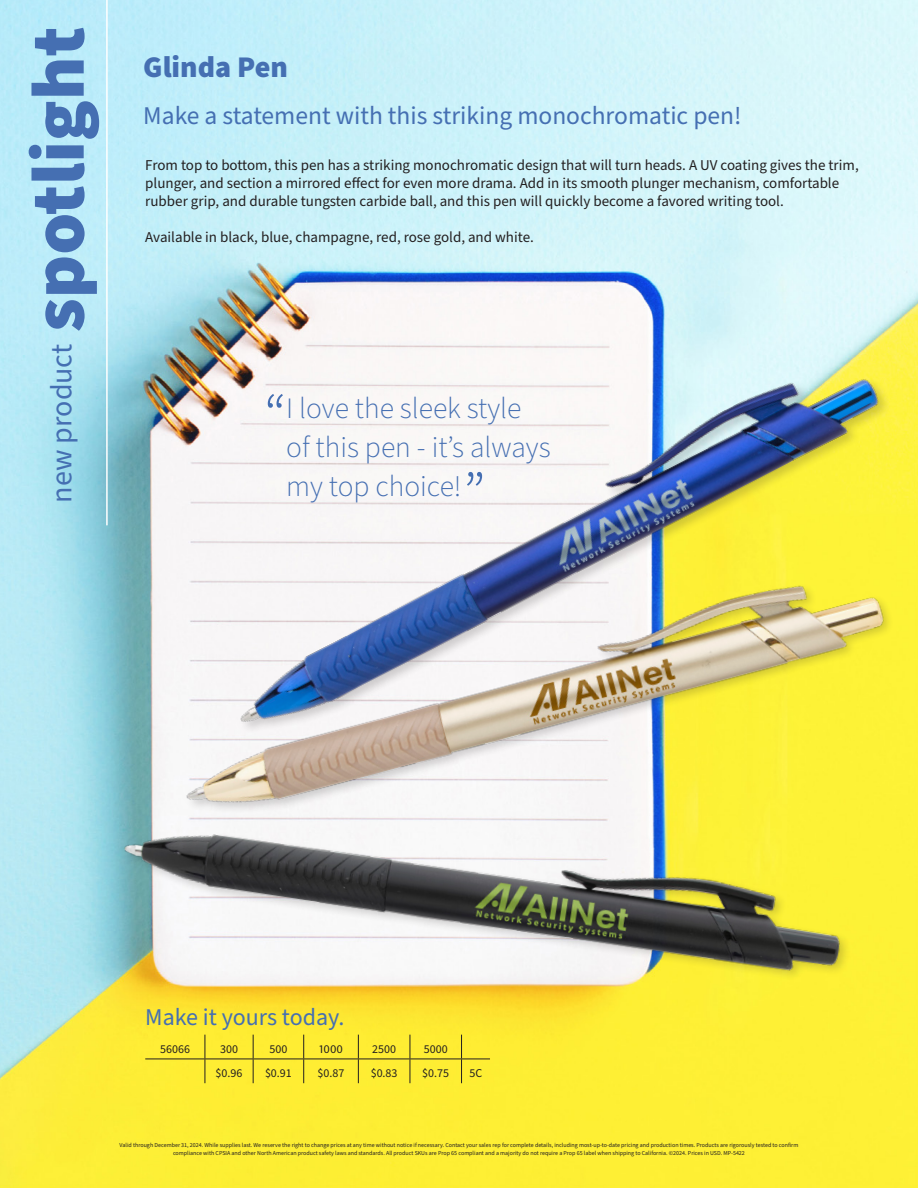
<style>
.page{position:relative;width:918px;height:1188px;background:#fff}
.page>*{position:absolute;margin:0;border:0;box-sizing:border-box;transform-origin:0 0}
.t1{font:900 75px "Source Sans Pro";color:#456fb2}
.t2{font:300 63.3px "Source Sans Pro";color:#456fb2}
.t3{font:30px "Source Sans Pro";color:#456fb2}
.t4{font:900 30px "Source Sans Pro";color:#456fb2}
.t5{font:300 29.55px/39px "Source Sans Pro";color:#456fb2}
.t6{font:25.5px "Source Sans Pro";color:#456fb2}
.t7{font:24px "Source Sans Pro";color:#456fb2}
.t8{font:15px/18px "Source Sans Pro";color:#231f20}
.t9{font:12px "Source Sans Pro";color:#231f20}
.t10{font:6px/7.5px "Source Sans Pro";color:#231f20;text-align:center}
</style>
<div class="page">
<img style="left:0;top:0;width:918px;height:1188px">
<hr style="left:106px;top:0;width:2px;height:525px;background:#fff">
<img style="left:81px;top:768px;width:813px;height:240px">
<img style="left:141px;top:538px;width:777px;height:300px">
<img style="left:176px;top:309px;width:742px;height:460px">
<hr style="left:145px;top:1059px;width:60px;height:1px;background:#231f20">
<hr style="left:205px;top:1059px;width:48px;height:1px;background:#231f20">
<svg style="left:205px;top:1035px;width:1px;height:48px"></svg>
<hr style="left:253px;top:1059px;width:51px;height:1px;background:#231f20">
<svg style="left:253px;top:1035px;width:1px;height:48px"></svg>
<hr style="left:304px;top:1059px;width:54px;height:1px;background:#231f20">
<svg style="left:303px;top:1035px;width:1px;height:48px"></svg>
<hr style="left:358px;top:1059px;width:52px;height:1px;background:#231f20">
<svg style="left:358px;top:1035px;width:1px;height:48px"></svg>
<hr style="left:410px;top:1059px;width:52px;height:1px;background:#231f20">
<svg style="left:410px;top:1035px;width:1px;height:48px"></svg>
<svg style="left:461px;top:1035px;width:29px;height:48px"></svg>
<p class="t1" style="left:7px;top:332px;width:307px;rotate:-90deg">spotlight</p>
<p class="t3" style="left:42px;top:502px;width:160px;rotate:-90deg">new product</p>
<p class="t4" style="left:143px;top:47px;width:146px">Glinda Pen</p>
<p class="t6" style="left:143px;top:99px;width:600px">Make a statement with this striking monochromatic pen!</p>
<p class="t8" style="left:145px;top:157px;width:715px">From top to bottom, this pen has a striking monochromatic design that will turn heads. A UV coating gives the trim, plunger, and section a mirrored effect for even more drama. Add in its smooth plunger mechanism, comfortable rubber grip, and durable tungsten carbide ball, and this pen will quickly become a favored writing tool.</p>
<p class="t8" style="left:145px;top:229px;width:390px">Available in black, blue, champagne, red, rose gold, and white.</p>
<p class="t2" style="left:264px;top:375px;width:24px">“</p>
<p class="t5" style="left:286px;top:390px;width:266px">I love the sleek style of this pen - it’s always my top choice!</p>
<p class="t2" style="left:463px;top:453px;width:24px">”</p>
<p class="t7" style="left:145px;top:1001px;width:201px">Make it yours today.</p>
<p class="t9" style="left:160px;top:1041px;width:31px">56066</p>
<p class="t9" style="left:220px;top:1041px;width:19px">300</p>
<p class="t9" style="left:269px;top:1041px;width:19px">500</p>
<p class="t9" style="left:319px;top:1041px;width:25px">1000</p>
<p class="t9" style="left:372px;top:1041px;width:25px">2500</p>
<p class="t9" style="left:424px;top:1041px;width:25px">5000</p>
<p class="t9" style="left:216px;top:1065px;width:28px">$0.96</p>
<p class="t9" style="left:265px;top:1065px;width:28px">$0.91</p>
<p class="t9" style="left:318px;top:1065px;width:28px">$0.87</p>
<p class="t9" style="left:371px;top:1065px;width:28px">$0.83</p>
<p class="t9" style="left:422px;top:1065px;width:28px">$0.75</p>
<p class="t9" style="left:469px;top:1065px;width:14px">5C</p>
<p class="t10" style="left:120px;top:1142px;width:680px">Valid through December 31, 2024. While supplies last. We reserve the right to change prices at any time without notice if necessary. Contact your sales rep for complete details, including most-up-to-date pricing and production times. Products are rigorously tested to confirm compliance with CPSIA and other North American product safety laws and standards. All product SKUs are Prop 65 compliant and a majority do not require a Prop 65 label when shipping to California. ©2024. Prices in USD. MP-5422</p>
</div>
